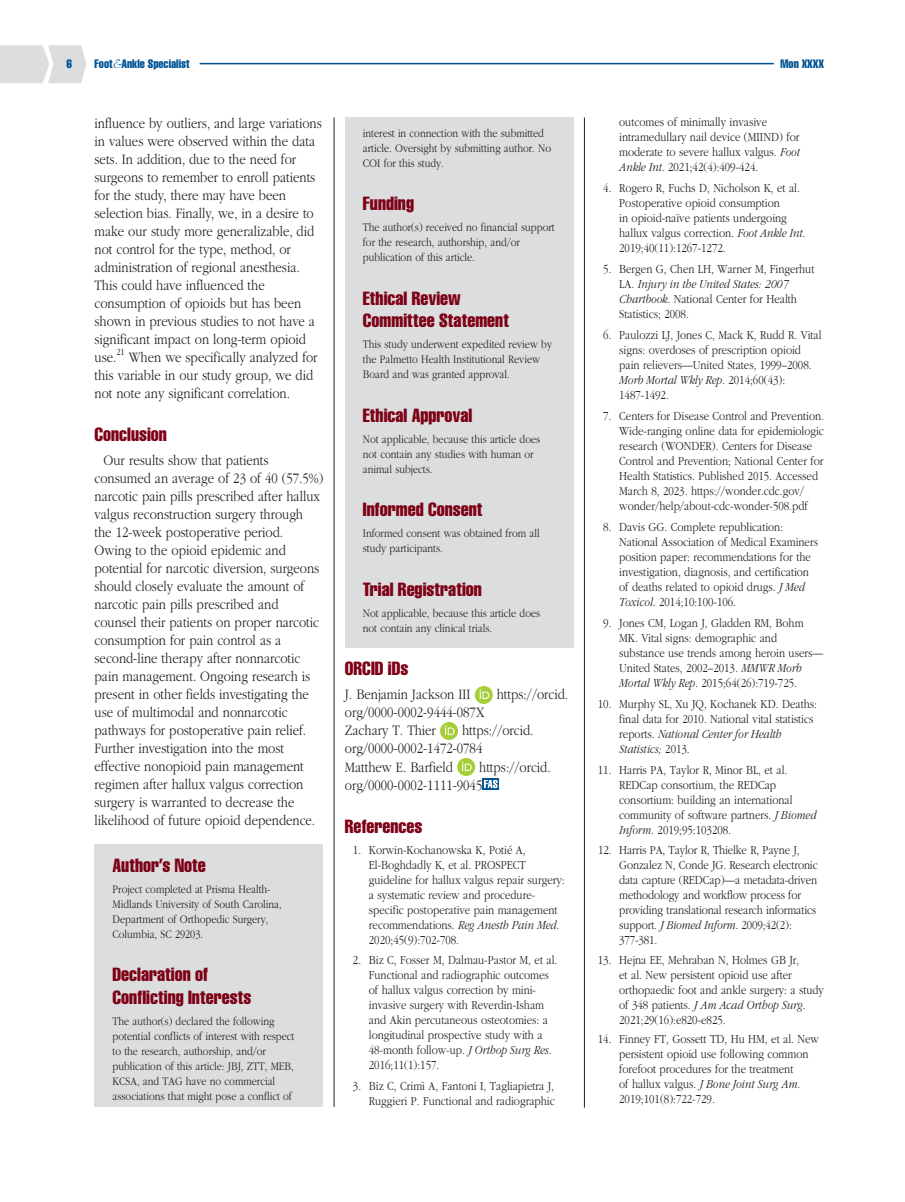
<style>
.page{position:relative;width:905px;height:1202px;background:#fff}
.page>*{position:absolute;margin:0;border:0;box-sizing:border-box;transform-origin:0 0}
.t1{font:18.75px/22.5px "Helvetica LT Std Comp";color:#7d0216}
.t2{font:300 15px/18px "ITC Garamond Std";color:#231f20;scale:.85 1}
.t3{font:300 12.75px/15px "ITC Garamond Std";color:#231f20;scale:.85 1}
.t4{font:300 12px/15px "ITC Garamond Std";color:#231f20;scale:.85 1}
.t5{font:12px "Helvetica LT Std Comp";color:#005495}
.t6{font:300 9.75px "ITC Garamond Std";color:#231f20;scale:.85 1}
.s1{font-family:"ITC Garamond Std";font-weight:300;font-style:italic;font-size:13.5px}
.s2{font-style:italic}
</style>
<div class="page">
<hr style="left:200px;top:63px;width:573px;height:1px;background:#005495">
<svg style="left:0;top:45px;width:86px;height:38px;background:#dedfe1"></svg>
<hr style="left:584px;top:117px;width:1px;height:990px;background:#231f20">
<hr style="left:334px;top:117px;width:1px;height:989px;background:#231f20">
<div style="left:94px;top:844px;width:229px;height:262px;background:#dcdddf"></div>
<div style="left:345px;top:117px;width:228px;height:530px;background:#dcdddf"></div>
<div style="left:474px;top:686px;width:18px;height:18px;background:#a6ce39;border-radius:50%"></div>
<svg style="left:479px;top:689px;width:10px;height:10px"></svg>
<svg style="left:440px;top:722px;width:18px;height:18px"></svg>
<svg style="left:445px;top:725px;width:9px;height:10px"></svg>
<div style="left:457px;top:758px;width:18px;height:18px;background:#a6ce39;border-radius:50%"></div>
<svg style="left:462px;top:761px;width:9px;height:10px"></svg>
<svg style="left:482px;top:778px;width:17px;height:11px"></svg>
<svg style="left:484px;top:780px;width:13px;height:8px"></svg>
<p class="t5" style="left:66px;top:56px;width:7px">6</p>
<p class="t5" style="left:95px;top:56px;width:97px">Foot <span class="s1">&amp;</span> Ankle Specialist</p>
<p class="t5" style="left:780px;top:56px;width:45px">Mon XXXX</p>
<p class="t2" style="left:94px;top:114px;width:269px">influence by outliers, and large variations in values were observed within the data sets. In addition, due to the need for surgeons to remember to enroll patients for the study, there may have been selection bias. Finally, we, in a desire to make our study more generalizable, did not control for the type, method, or administration of regional anesthesia.<br>This could have influenced the consumption of opioids but has been shown in previous studies to not have a significant impact on long-term opioid use.</p>
<p class="t6" style="left:116px;top:346px;width:11px">21</p>
<p class="t2" style="left:94px;top:348px;width:264px;text-indent:34px">When we specifically analyzed for this variable in our study group, we did not note any significant correlation.</p>
<h1 class="t1" style="left:94px;top:423px;width:74px">Conclusion</h1>
<p class="t2" style="left:94px;top:452px;width:270px;text-indent:9px">Our results show that patients consumed an average of 23 of 40 (57.5%) narcotic pain pills prescribed after hallux valgus reconstruction surgery through the 12-week postoperative period.<br>Owing to the opioid epidemic and potential for narcotic diversion, surgeons should closely evaluate the amount of narcotic pain pills prescribed and counsel their patients on proper narcotic consumption for pain control as a second-line therapy after nonnarcotic pain management. Ongoing research is present in other fields investigating the use of multimodal and nonnarcotic pathways for postoperative pain relief.<br>Further investigation into the most effective nonopioid pain management regimen after hallux valgus correction surgery is warranted to decrease the likelihood of future opioid dependence.</p>
<h1 class="t1" style="left:112px;top:853px;width:95px">Author’s Note</h1>
<p class="t4" style="left:112px;top:881px;width:200px">Project completed at Prisma Health-Midlands University of South Carolina, Department of Orthopedic Surgery, Columbia, SC 29203.</p>
<h1 class="t1" style="left:112px;top:963px;width:140px">Declaration of<br>Conflicting Interests</h1>
<p class="t4" style="left:112px;top:1013px;width:215px">The author(s) declared the following potential conflicts of interest with respect to the research, authorship, and/or publication of this article: JBJ, ZTT, MEB, KCSA, and TAG have no commercial associations that might pose a conflict of</p>
<p class="t4" style="left:363px;top:126px;width:223px">interest in connection with the submitted article. Oversight by submitting author. No<br>COI for this study.</p>
<h1 class="t1" style="left:363px;top:192px;width:53px">Funding</h1>
<p class="t4" style="left:363px;top:220px;width:227px">The author(s) received no financial support for the research, authorship, and/or publication of this article.</p>
<h1 class="t1" style="left:363px;top:286px;width:147px">Ethical Review<br>Committee Statement</h1>
<p class="t4" style="left:363px;top:337px;width:224px">This study underwent expedited review by the Palmetto Health Institutional Review<br>Board and was granted approval.</p>
<h1 class="t1" style="left:363px;top:403px;width:111px">Ethical Approval</h1>
<p class="t4" style="left:363px;top:432px;width:210px">Not applicable, because this article does not contain any studies with human or animal subjects.</p>
<h1 class="t1" style="left:363px;top:498px;width:121px">Informed Consent</h1>
<p class="t4" style="left:363px;top:526px;width:209px">Informed consent was obtained from all study participants.</p>
<h1 class="t1" style="left:363px;top:577px;width:120px">Trial Registration</h1>
<p class="t4" style="left:363px;top:606px;width:210px">Not applicable, because this article does not contain any clinical trials.</p>
<h1 class="t1" style="left:345px;top:657px;width:65px">ORCID iDs</h1>
<p class="t2" style="left:345px;top:686px;width:149px">J. Benjamin Jackson III</p>
<p class="t2" style="left:497px;top:686px;width:86px">https://orcid.</p>
<p class="t2" style="left:345px;top:704px;width:165px">org/0000-0002-9444-087X<br>Zachary T. Thier</p>
<p class="t2" style="left:345px;top:722px;width:223px;text-indent:117px">https://orcid. org/0000-0002-1472-0784<br>Matthew E. Barfield</p>
<p class="t2" style="left:345px;top:758px;width:243px;text-indent:134px">https://orcid. org/0000-0002-1111-9045</p>
<h1 class="t1" style="left:345px;top:814px;width:79px">References</h1>
<p class="t3" style="left:369px;top:842px;width:232px;text-indent:-16px">1. Korwin-Kochanowska K, Potié A, El-Boghdadly K, et al. PROSPECT guideline for hallux valgus repair surgery: a systematic review and procedure&shy;specific postoperative pain management recommendations. <span class="s2">Reg Anesth Pain Med</span>.<br>2020;45(9):702-708.</p>
<p class="t3" style="left:369px;top:953px;width:223px;text-indent:-16px">2. Biz C, Fosser M, Dalmau-Pastor M, et al.<br>Functional and radiographic outcomes of hallux valgus correction by mini&shy;invasive surgery with Reverdin-Isham and Akin percutaneous osteotomies: a longitudinal prospective study with a 48-month follow-up. <span class="s2">J Orthop Surg Res</span>.<br>2016;11(1):157.</p>
<p class="t3" style="left:353px;top:1079px;width:239px;text-align:right">3. Biz C, Crimì A, Fantoni I, Tagliapietra J,<br>Ruggieri P. Functional and radiographic</p>
<p class="t3" style="left:619px;top:115px;width:214px">outcomes of minimally invasive intramedullary nail device (MIIND) for moderate to severe hallux valgus. <span class="s2">Foot Ankle Int</span>. 2021;42(4):409-424.</p>
<p class="t3" style="left:619px;top:181px;width:220px;text-indent:-16px">4. Rogero R, Fuchs D, Nicholson K, et al.<br>Postoperative opioid consumption<br>in opioid-naïve patients undergoing hallux valgus correction. <span class="s2">Foot Ankle Int</span>.<br>2019;40(11):1267-1272.</p>
<p class="t3" style="left:619px;top:262px;width:231px;text-indent:-16px">5. Bergen G, Chen LH, Warner M, Fingerhut LA. <span class="s2">Injury in the United States: 2007<br>Chartbook</span>. National Center for Health Statistics; 2008.</p>
<p class="t3" style="left:619px;top:327px;width:239px;text-indent:-16px">6. Paulozzi LJ, Jones C, Mack K, Rudd R. Vital signs: overdoses of prescription opioid pain relievers—United States, 1999–2008.<br><span class="s2">Morb Mortal Wkly Rep</span>. 2014;60(43):<br>1487-1492.</p>
<p class="t3" style="left:619px;top:408px;width:242px;text-indent:-16px">7. Centers for Disease Control and Prevention.<br>Wide-ranging online data for epidemiologic research (WONDER). Centers for Disease Control and Prevention; National Center for Health Statistics. Published 2015. Accessed March 8, 2023. https://wonder.cdc.gov/ wonder/help/about-cdc-wonder-508.pdf</p>
<p class="t3" style="left:619px;top:519px;width:235px;text-indent:-16px">8. Davis GG. Complete republication:<br>National Association of Medical Examiners position paper: recommendations for the investigation, diagnosis, and certification of deaths related to opioid drugs. <span class="s2">J Med Toxicol</span>. 2014;10:100-106.</p>
<p class="t3" style="left:619px;top:615px;width:241px;text-indent:-16px">9. Jones CM, Logan J, Gladden RM, Bohm MK. Vital signs: demographic and substance use trends among heroin users— United States, 2002–2013. <span class="s2">MMWR Morb Mortal Wkly Rep</span>. 2015;64(26):719-725.</p>
<p class="t3" style="left:619px;top:696px;width:234px;text-indent:-21px">10. Murphy SL, Xu JQ, Kochanek KD. Deaths: final data for 2010. National vital statistics reports. <span class="s2">National Center for Health Statistics;</span> 2013.</p>
<p class="t3" style="left:619px;top:762px;width:233px;text-indent:-21px">11. Harris PA, Taylor R, Minor BL, et al.<br>REDCap consortium, the REDCap consortium: building an international community of software partners. <span class="s2">J Biomed Inform</span>. 2019;95:103208.</p>
<p class="t3" style="left:619px;top:843px;width:235px;text-indent:-21px">12. Harris PA, Taylor R, Thielke R, Payne J, Gonzalez N, Conde JG. Research electronic data capture (REDCap)—a metadata-driven methodology and workflow process for providing translational research informatics support. <span class="s2">J Biomed Inform</span>. 2009;42(2):<br>377-381.</p>
<p class="t3" style="left:619px;top:952px;width:242px;text-indent:-21px">13. Hejna EE, Mehraban N, Holmes GB Jr,<br>et al. New persistent opioid use after orthopaedic foot and ankle surgery: a study of 348 patients. <span class="s2">J Am Acad Orthop Surg</span>.<br>2021;29(16):e820-e825.</p>
<p class="t3" style="left:619px;top:1032px;width:236px;text-indent:-21px">14. Finney FT, Gossett TD, Hu HM, et al. New persistent opioid use following common forefoot procedures for the treatment<br>of hallux valgus. <span class="s2">J Bone Joint Surg Am</span>.<br>2019;101(8):722-729.</p>
</div>
